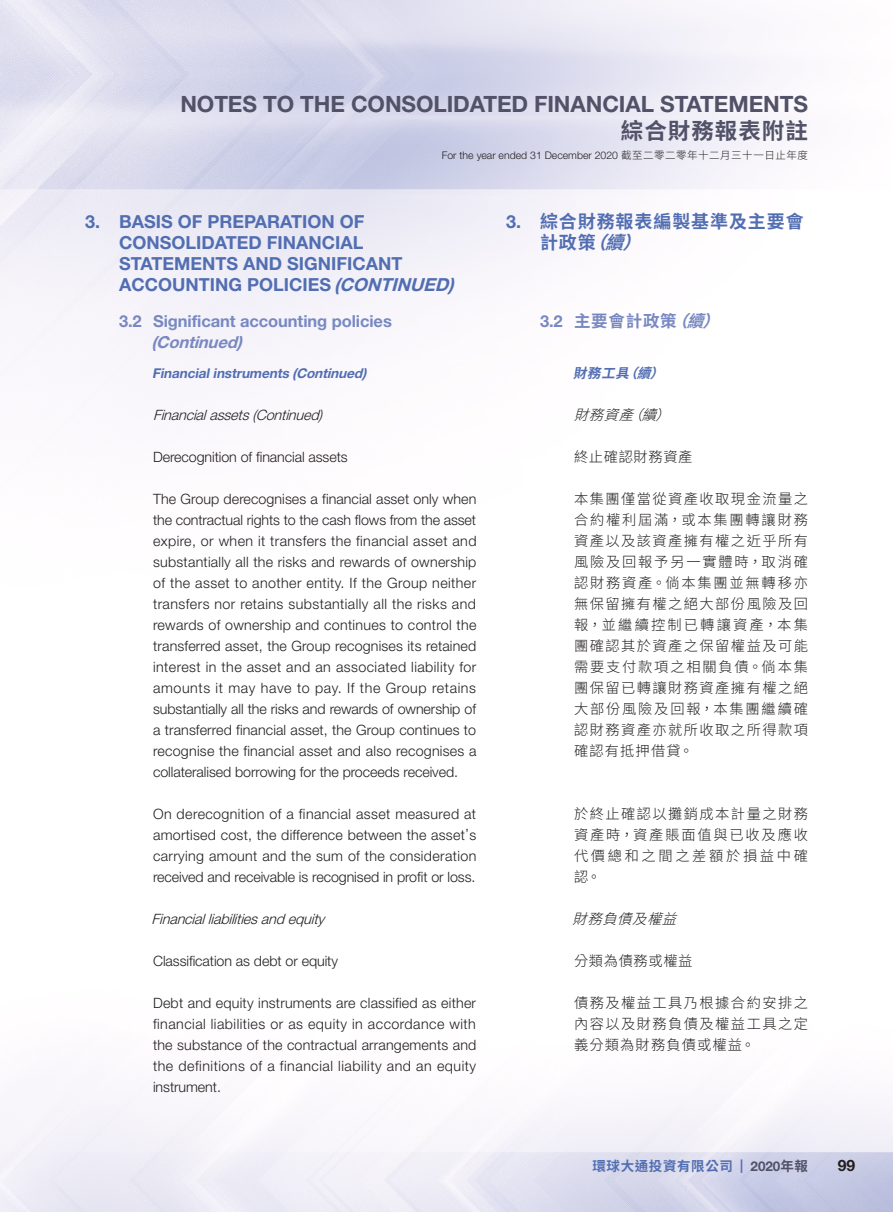
<style>
.page{position:relative;width:893px;height:1212px;background:#fff}
.page>*{position:absolute;margin:0;border:0;box-sizing:border-box;transform-origin:0 0}
.t1{font:700 22.5px "Helvetica Neue LT Std";letter-spacing:-.005em;color:#515268}
.t2{font:700 22.5px "Source Han Sans TC";letter-spacing:.045em;color:#515268}
.Heading_1{font:700 18px/21px "Helvetica Neue LT Std";color:#526eb2}
.C_Heading_1{font:700 18px/21px "Source Han Sans TC";letter-spacing:.05em;color:#526eb2}
.Heading_2{font:700 16.5px/21px "Helvetica Neue LT Std";letter-spacing:-.005em;color:#7889c2}
.C_Heading_2{font:700 16.5px "Source Han Sans TC";letter-spacing:.045em;color:#7889c2}
.t3{font:700 15.75px "Helvetica Neue LT Std";color:#231f20}
.Body_Text{font:300 14.25px/21px "Helvetica Neue LT Std";letter-spacing:-.005em;color:#231f20;text-align:justify}
.C_Body_Text{font:300 14.25px/21px "Source Han Sans TC";letter-spacing:.1em;color:#231f20;text-align:justify}
.Heading_5{font:300 14.25px "Helvetica Neue LT Std";letter-spacing:-.005em;color:#231f20}
.Heading_4{font:italic 300 14.25px "Helvetica Neue LT Std";color:#231f20}
.C_Heading_5{font:300 14.25px "Source Han Sans TC";letter-spacing:.045em;color:#231f20}
.C_Heading_4{font:italic 300 14.25px "Source Han Sans TC";color:#231f20}
.Heading_3{font:italic 700 13.5px "Helvetica Neue LT Std";color:#526eb2}
.t4{font:700 13.5px "Source Han Sans TC";letter-spacing:.045em;color:#526eb2}
.C_Heading_3{font:italic 700 13.5px "Source Han Sans TC";color:#526eb2}
.t5{font:300 10.5px "Helvetica Neue LT Std";color:#231f20}
.s1{font-family:"Source Han Sans TC"}
.s2{font-style:italic}
.s3{font-family:"Helvetica Neue LT Std"}
.s4{font-family:"Helvetica Neue LT Std";color:#515268}
.s5{color:#515268}
</style>
<div class="page">
<img style="left:0;top:0;width:893px;height:1212px">
<h1 class="t1" style="left:180px;top:90px;width:629px">NOTES TO THE CONSOLIDATED FINANCIAL STATEMENTS</h1>
<h1 class="t2" style="left:621px;top:118px;width:189px">綜合財務報表附註</h1>
<p class="t5" style="left:442px;top:148px;width:368px">For the year ended 31 December 2020 <span class="s1">截至二零二零年十二月三十一日止年度</span></p>
<p class="Heading_1" style="left:119px;top:211px;width:336px;text-indent:-34px">3. BASIS OF PREPARATION OF<br>CONSOLIDATED FINANCIAL<br>STATEMENTS AND SIGNIFICANT<br>ACCOUNTING POLICIES <span class="s2">(CONTINUED)</span></p>
<p class="Heading_2" style="left:151px;top:311px;width:242px;text-indent:-32px">3.2 Significant accounting policies <span class="s2">(Continued)</span></p>
<p class="Heading_3" style="left:152px;top:365px;width:216px">Financialinstruments (Continued)</p>
<p class="Heading_4" style="left:153px;top:406px;width:171px">Financialassets(Continued)</p>
<p class="Heading_5" style="left:153px;top:448px;width:196px">Derecognition of financial assets</p>
<p class="Body_Text" style="left:153px;top:488px;width:325px">The Group derecognises a financial asset only when the contractual rights to the cash flows from the asset expire, or when it transfers the financial asset and substantially all the risks and rewards of ownership of the asset to another entity. If the Group neither transfers nor retains substantially all the risks and rewards of ownership and continues to control the transferred asset, the Group recognises its retained interest in the asset and an associated liability for amounts it may have to pay. If the Group retains substantially all the risks and rewards of ownership of a transferred financial asset, the Group continues to recognise the financial asset and also recognises a collateralised borrowing for the proceeds received.</p>
<p class="Body_Text" style="left:153px;top:803px;width:325px">On derecognition of a financial asset measured at amortised cost, the difference between the asset’s carrying amount and the sum of the consideration received and receivable is recognised in profit or loss.</p>
<p class="Heading_4" style="left:152px;top:910px;width:174px">Financialliabilitiesandequity</p>
<p class="Heading_5" style="left:153px;top:952px;width:186px">Classification as debt or equity</p>
<p class="Body_Text" style="left:153px;top:992px;width:325px">Debt and equity instruments are classified as either financial liabilities or as equity in accordance with the substance of the contractual arrangements and the definitions of a financial liability and an equity instrument.</p>
<p class="C_Heading_1" style="left:540px;top:212px;width:265px;text-indent:-34px"><span class="s3">3.</span> 綜合財務報表編製基準及主要會計政策<span class="s2">（續）</span></p>
<p class="C_Heading_2" style="left:540px;top:312px;width:193px"><span class="s3">3.2</span> 主要會計政策<span class="s2">（續）</span></p>
<p class="C_Heading_3" style="left:573px;top:365px;width:102px">財務工具（續）</p>
<p class="C_Heading_4" style="left:574px;top:407px;width:108px">財務資產（續）</p>
<p class="C_Heading_5" style="left:574px;top:449px;width:120px">終止確認財務資產</p>
<p class="C_Body_Text" style="left:574px;top:488px;width:235px">本集團僅當從資產收取現金流量之合約權利屆滿，或本集團轉讓財務資產以及該資產擁有權之近乎所有風險及回報予另一實體時，取消確認財務資產。倘本集團並無轉移亦無保留擁有權之絕大部份風險及回報，並繼續控制已轉讓資產，本集團確認其於資產之保留權益及可能需要支付款項之相關負債。倘本集團保留已轉讓財務資產擁有權之絕大部份風險及回報，本集團繼續確認財務資產亦就所收取之所得款項確認有抵押借貸。</p>
<p class="C_Body_Text" style="left:574px;top:803px;width:235px">於終止確認以攤銷成本計量之財務資產時，資產賬面值與已收及應收代價總和之間之差額於損益中確認。</p>
<p class="C_Heading_4" style="left:573px;top:911px;width:116px">財務負債及權益</p>
<p class="C_Heading_5" style="left:574px;top:953px;width:120px">分類為債務或權益</p>
<p class="C_Body_Text" style="left:574px;top:992px;width:235px">債務及權益工具乃根據合約安排之內容以及財務負債及權益工具之定義分類為財務負債或權益。</p>
<p class="t4" style="left:592px;top:1158px;width:217px">環球大通投資有限公司 <span class="s3">|</span> <span class="s4">2020</span><span class="s5">年報</span></p>
<p class="t3" style="left:838px;top:1156px;width:19px">99</p>
</div>
